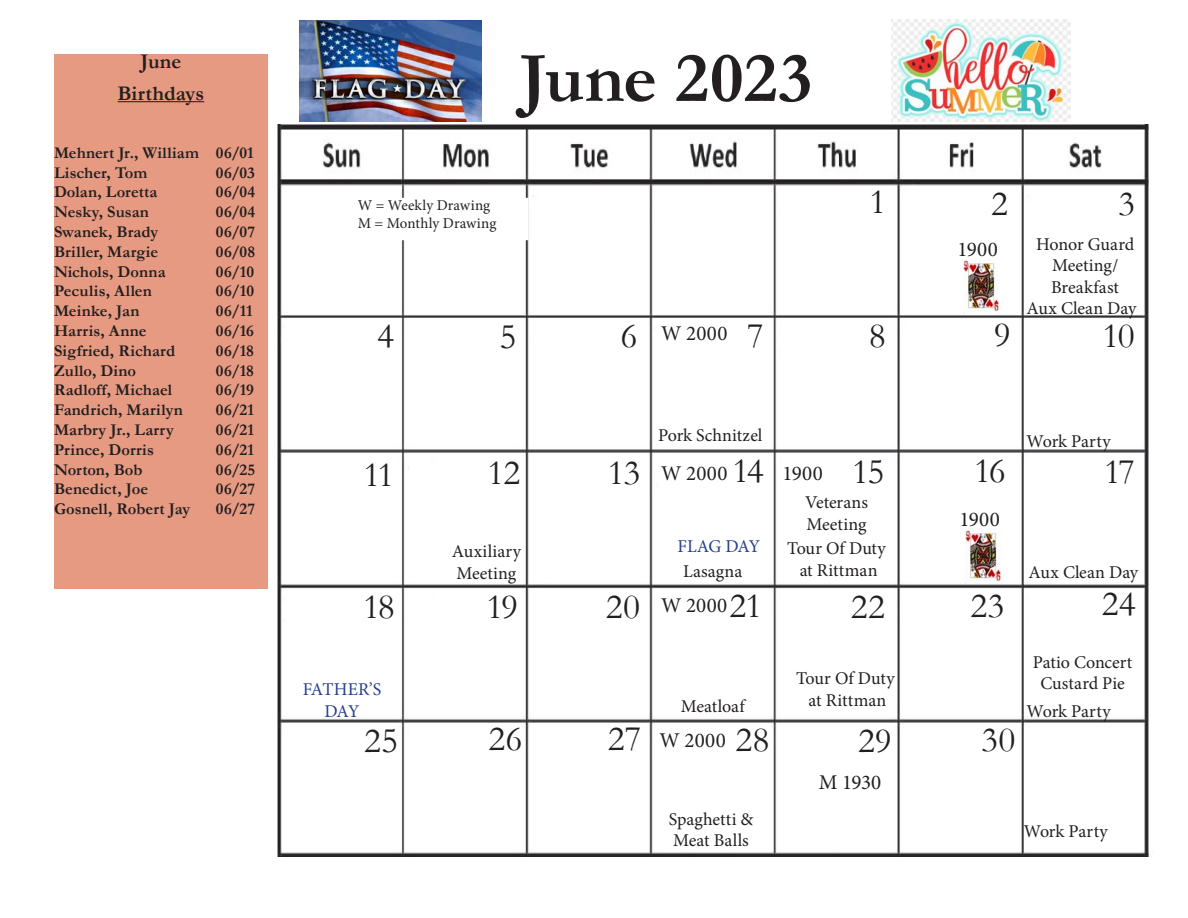
<style>
.page{position:relative;width:1188px;height:918px;background:#fff}
.page>*{position:absolute;margin:0;border:0;box-sizing:border-box;transform-origin:0 0}
.t1{font:700 72px "Garamond";letter-spacing:.005em;color:#231f20}
.t2{font:36px "Garamond";letter-spacing:-.02em;color:#231f20}
.t3{font:21px "Minion Pro";letter-spacing:.01em;color:#231f20}
.t4{font:700 21px "Garamond";color:#231f20}
.t5{font:18px/21.6px "Minion Pro";color:#231f20;text-align:center}
.t6{font:18px/21.6px "Minion Pro";letter-spacing:-.05em;color:#253f8e;text-align:center}
.t7{font:700 16.5px "Garamond";letter-spacing:.005em;color:#231f20}
.t8{font:15px "Minion Pro";letter-spacing:.005em;color:#231f20}
</style>
<div class="page">
<img style="left:277px;top:124px;width:872px;height:732px">
<img style="left:964px;top:259px;width:35px;height:54px">
<img style="left:966px;top:529px;width:35px;height:54px">
<div style="left:54px;top:54px;width:214px;height:535px;background:#e69a82"></div>
<hr style="left:118px;top:101px;width:86px;height:1px;background:#231f20">
<img style="left:300px;top:20px;width:182px;height:102px">
<img style="left:892px;top:19px;width:179px;height:103px">
<div style="left:357px;top:199px;width:171px;height:40px;background:#fff"></div>
<p class="t4" style="left:141px;top:47px;width:42px">June</p>
<p class="t4" style="left:118px;top:79px;width:88px">Birthdays</p>
<p class="t7" style="left:54px;top:141px;width:201px">Mehnert Jr., William 06/01</p>
<p class="t7" style="left:54px;top:161px;width:95px">Lischer, Tom</p>
<p class="t7" style="left:216px;top:161px;width:41px">06/03</p>
<p class="t7" style="left:54px;top:181px;width:105px">Dolan, Loretta</p>
<p class="t7" style="left:216px;top:181px;width:41px">06/04</p>
<p class="t7" style="left:54px;top:201px;width:97px">Nesky, Susan</p>
<p class="t7" style="left:216px;top:201px;width:41px">06/04</p>
<p class="t7" style="left:54px;top:220px;width:106px">Swanek, Brady</p>
<p class="t7" style="left:216px;top:220px;width:41px">06/07</p>
<p class="t7" style="left:54px;top:240px;width:106px">Briller, Margie</p>
<p class="t7" style="left:216px;top:240px;width:41px">06/08</p>
<p class="t7" style="left:54px;top:260px;width:113px">Nichols, Donna</p>
<p class="t7" style="left:216px;top:260px;width:40px">06/10</p>
<p class="t7" style="left:54px;top:280px;width:99px">Peculis, Allen</p>
<p class="t7" style="left:216px;top:280px;width:40px">06/10</p>
<p class="t7" style="left:54px;top:300px;width:87px">Meinke, Jan</p>
<p class="t7" style="left:216px;top:300px;width:38px">06/11</p>
<p class="t7" style="left:54px;top:319px;width:94px">Harris, Anne</p>
<p class="t7" style="left:216px;top:319px;width:39px">06/16</p>
<p class="t7" style="left:54px;top:339px;width:123px">Sigfried, Richard</p>
<p class="t7" style="left:216px;top:339px;width:39px">06/18</p>
<p class="t7" style="left:54px;top:359px;width:84px">Zullo, Dino</p>
<p class="t7" style="left:216px;top:359px;width:39px">06/18</p>
<p class="t7" style="left:54px;top:379px;width:120px">Radloff, Michael</p>
<p class="t7" style="left:216px;top:379px;width:39px">06/19</p>
<p class="t7" style="left:54px;top:399px;width:131px">Fandrich, Marilyn</p>
<p class="t7" style="left:216px;top:399px;width:40px">06/21</p>
<p class="t7" style="left:54px;top:418px;width:121px">Marbry Jr., Larry</p>
<p class="t7" style="left:216px;top:418px;width:40px">06/21</p>
<p class="t7" style="left:54px;top:438px;width:101px">Prince, Dorris</p>
<p class="t7" style="left:216px;top:438px;width:40px">06/21</p>
<p class="t7" style="left:54px;top:458px;width:90px">Norton, Bob</p>
<p class="t7" style="left:216px;top:458px;width:41px">06/25</p>
<p class="t7" style="left:54px;top:478px;width:96px">Benedict, Joe</p>
<p class="t7" style="left:216px;top:478px;width:41px">06/27</p>
<p class="t7" style="left:54px;top:498px;width:138px">Gosnell, Robert Jay</p>
<p class="t7" style="left:216px;top:498px;width:41px">06/27</p>
<p class="t1" style="left:520px;top:29px;width:294px">June 2023</p>
<p class="t8" style="left:358px;top:195px;width:134px">W = Weekly Drawing</p>
<p class="t8" style="left:358px;top:213px;width:140px">M = Monthly Drawing</p>
<p class="t2" style="left:870px;top:178px;width:18px">1</p>
<p class="t2" style="left:991px;top:179px;width:18px">2</p>
<p class="t2" style="left:1118px;top:179px;width:18px">3</p>
<p class="t3" style="left:958px;top:235px;width:42px">1900</p>
<p class="t5" style="left:1036px;top:233px;width:99px">Honor Guard<br>Meeting/<br>Breakfast</p>
<p class="t5" style="left:1026px;top:298px;width:111px">Aux Clean Day</p>
<p class="t2" style="left:377px;top:312px;width:18px">4</p>
<p class="t2" style="left:500px;top:312px;width:18px">5</p>
<p class="t2" style="left:621px;top:312px;width:18px">6</p>
<p class="t2" style="left:747px;top:312px;width:18px">7</p>
<p class="t2" style="left:869px;top:311px;width:18px">8</p>
<p class="t2" style="left:994px;top:311px;width:18px">9</p>
<p class="t2" style="left:1103px;top:312px;width:34px">10</p>
<p class="t3" style="left:661px;top:319px;width:68px">W 2000</p>
<p class="t5" style="left:658px;top:425px;width:106px">Pork Schnitzel</p>
<p class="t5" style="left:1027px;top:430px;width:86px">Work Party</p>
<p class="t2" style="left:364px;top:450px;width:32px">11</p>
<p class="t2" style="left:488px;top:448px;width:34px">12</p>
<p class="t2" style="left:608px;top:448px;width:34px">13</p>
<p class="t3" style="left:661px;top:459px;width:68px">W 2000</p>
<p class="t2" style="left:732px;top:447px;width:33px">14</p>
<p class="t2" style="left:852px;top:447px;width:34px">15</p>
<p class="t3" style="left:783px;top:459px;width:42px">1900</p>
<p class="t5" style="left:805px;top:492px;width:65px;text-align:left">Veterans<br>Meeting</p>
<p class="t2" style="left:974px;top:447px;width:33px">16</p>
<p class="t3" style="left:960px;top:505px;width:42px">1900</p>
<p class="t2" style="left:1104px;top:447px;width:32px">17</p>
<p class="t5" style="left:452px;top:541px;width:71px;text-align:left">Auxiliary<br>Meeting</p>
<p class="t6" style="left:677px;top:536px;width:84px">FLAG DAY</p>
<p class="t5" style="left:683px;top:560px;width:61px">Lasagna</p>
<p class="t5" style="left:787px;top:538px;width:100px">Tour Of Duty at Rittman</p>
<p class="t5" style="left:1028px;top:562px;width:111px">Aux Clean Day</p>
<p class="t2" style="left:363px;top:583px;width:33px">18</p>
<p class="t2" style="left:486px;top:582px;width:33px">19</p>
<p class="t2" style="left:606px;top:583px;width:36px">20</p>
<p class="t2" style="left:729px;top:581px;width:34px">21</p>
<p class="t3" style="left:661px;top:591px;width:68px">W 2000</p>
<p class="t2" style="left:851px;top:582px;width:36px">22</p>
<p class="t2" style="left:971px;top:581px;width:35px">23</p>
<p class="t2" style="left:1102px;top:579px;width:35px">24</p>
<p class="t6" style="left:303px;top:679px;width:80px">FATHER’S<br>DAY</p>
<p class="t5" style="left:681px;top:696px;width:65px">Meatloaf</p>
<p class="t5" style="left:796px;top:668px;width:100px">Tour Of Duty at Rittman</p>
<p class="t5" style="left:1033px;top:651px;width:101px">Patio Concert<br>Custard Pie</p>
<p class="t5" style="left:1027px;top:700px;width:86px">Work Party</p>
<p class="t2" style="left:364px;top:716px;width:35px">25</p>
<p class="t2" style="left:489px;top:715px;width:35px">26</p>
<p class="t2" style="left:608px;top:714px;width:35px">27</p>
<p class="t3" style="left:659px;top:726px;width:68px">W 2000</p>
<p class="t2" style="left:735px;top:716px;width:35px">28</p>
<p class="t2" style="left:858px;top:717px;width:35px">29</p>
<p class="t2" style="left:981px;top:715px;width:36px">30</p>
<p class="t3" style="left:819px;top:768px;width:64px">M 1930</p>
<p class="t5" style="left:669px;top:808px;width:86px;text-align:left">Spaghetti &amp;<br>Meat Balls</p>
<p class="t5" style="left:1024px;top:820px;width:86px">Work Party</p>
</div>
